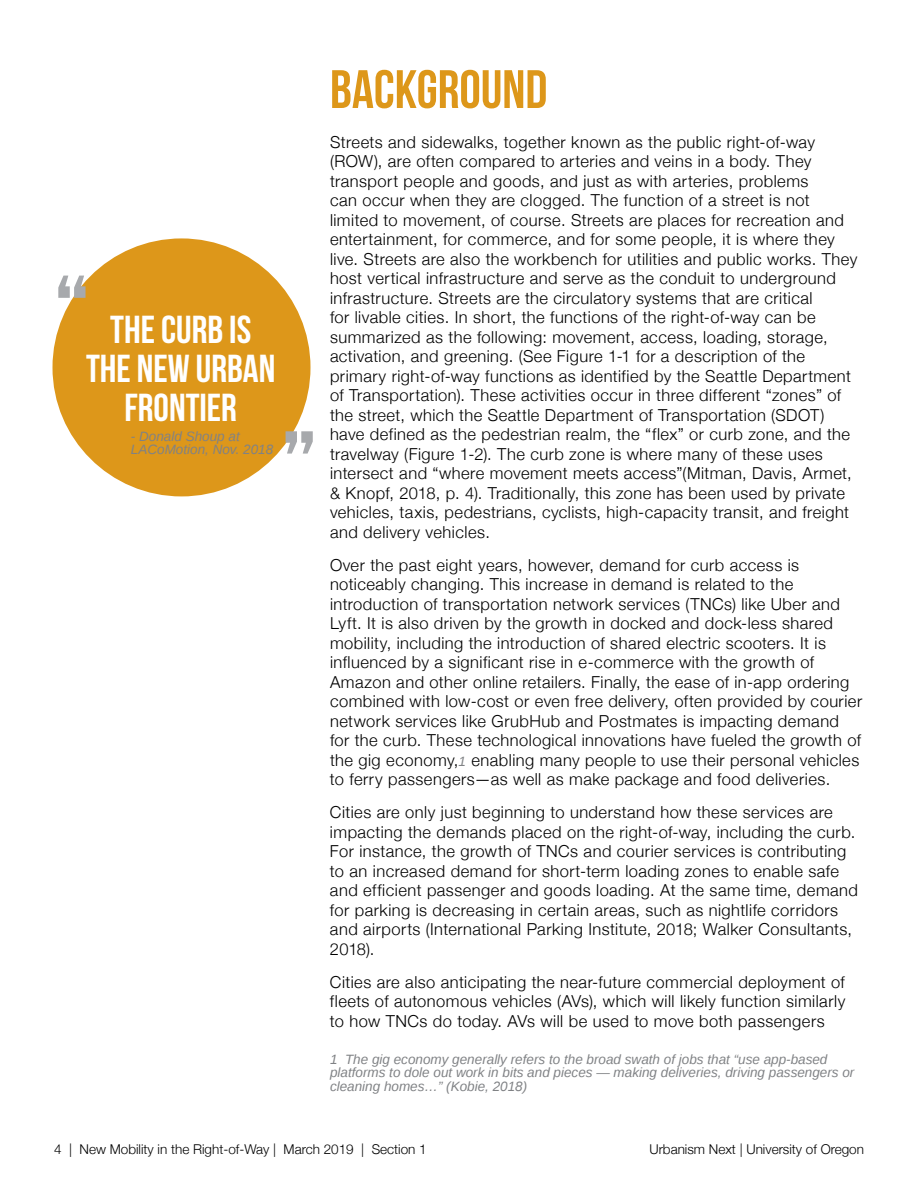
<style>
.page{position:relative;width:918px;height:1188px;background:#fff}
.page>*{position:absolute;margin:0;border:0;box-sizing:border-box;transform-origin:0 0}
.t1{font:108px "Bebas Neue";color:#a7a9ac}
.t2{font:54px "Bebas Neue";color:#dd971a}
.t3{font:39px/39px "Bebas Neue";color:#fff;text-align:center}
.t4{font:300 16.5px/19.5px "Helvetica Neue";letter-spacing:.03em;color:#000}
.t5{font:italic 13.5px/13.5px "Liberation Sans";color:#808285}
.t6{font:300 13.5px "Helvetica Neue";color:#000}
.s1{font-family:"Liberation Sans";font-weight:400;font-style:italic;font-size:13.5px;color:#808285}
</style>
<div class="page">
<div style="left:52px;top:238px;width:258px;height:258px;background:#dd971a;border-radius:50%"></div>
<h1 class="t1" style="left:54px;top:255px;width:37px">“</h1>
<h3 class="t3" style="left:86px;top:310px;width:191px">THE CURB IS<br>THE NEW URBAN<br>FRONTIER</h3>
<p class="t5" style="left:131px;top:429px;width:144px">- Donald Shoup at<br>LACoMotion, Nov. 2018</p>
<h1 class="t1" style="left:281px;top:410px;width:37px">”</h1>
<h2 class="t2" style="left:330px;top:60px;width:219px">BACKGROUND</h2>
<p class="t4" style="left:330px;top:131px;width:529px">Streets and sidewalks, together known as the public right-of-way (ROW), are often compared to arteries and veins in a body. They transport people and goods, and just as with arteries, problems<br>can occur when they are clogged. The function of a street is not limited to movement, of course. Streets are places for recreation and entertainment, for commerce, and for some people, it is where they live. Streets are also the workbench for utilities and public works. They host vertical infrastructure and serve as the conduit to underground infrastructure. Streets are the circulatory systems that are critical<br>for livable cities. In short, the functions of the right-of-way can be summarized as the following: movement, access, loading, storage, activation, and greening. (See Figure 1-1 for a description of the primary right-of-way functions as identified by the Seattle Department of Transportation). These activities occur in three different “zones” of the street, which the Seattle Department of Transportation (SDOT) have defined as the pedestrian realm, the “flex” or curb zone, and the travelway (Figure 1-2). The curb zone is where many of these uses intersect and “where movement meets access”(Mitman, Davis, Armet, &amp; Knopf, 2018, p. 4). Traditionally, this zone has been used by private vehicles, taxis, pedestrians, cyclists, high-capacity transit, and freight and delivery vehicles.</p>
<p class="t4" style="left:330px;top:554px;width:534px">Over the past eight years, however, demand for curb access is noticeably changing. This increase in demand is related to the introduction of transportation network services (TNCs) like Uber and Lyft. It is also driven by the growth in docked and dock-less shared mobility, including the introduction of shared electric scooters. It is influenced by a significant rise in e-commerce with the growth of Amazon and other online retailers. Finally, the ease of in-app ordering combined with low-cost or even free delivery, often provided by courier network services like GrubHub and Postmates is impacting demand for the curb. These technological innovations have fueled the growth of the gig economy,<span class="s1">1</span> enabling many people to use their personal vehicles to ferry passengers—as well as make package and food deliveries.</p>
<p class="t4" style="left:330px;top:801px;width:530px">Cities are only just beginning to understand how these services are impacting the demands placed on the right-of-way, including the curb.<br>For instance, the growth of TNCs and courier services is contributing to an increased demand for short-term loading zones to enable safe and efficient passenger and goods loading. At the same time, demand for parking is decreasing in certain areas, such as nightlife corridors and airports (International Parking Institute, 2018; Walker Consultants, 2018).</p>
<p class="t4" style="left:330px;top:971px;width:517px;text-align:justify">Cities are also anticipating the near-future commercial deployment of fleets of autonomous vehicles (AVs), which will likely function similarly to how TNCs do today. AVs will be used to move both passengers</p>
<p class="t5" style="left:330px;top:1052px;width:526px">1 The gig economy generally refers to the broad swath of jobs that “use app-based platforms to dole out work in bits and pieces — making deliveries, driving passengers or cleaning homes…” (Kobie, 2018)</p>
<p class="t6" style="left:54px;top:1138px;width:374px">4 | New Mobility in the Right-of-Way | March 2019 | Section 1</p>
<p class="t6" style="left:649px;top:1138px;width:216px">Urbanism Next | University of Oregon</p>
</div>
